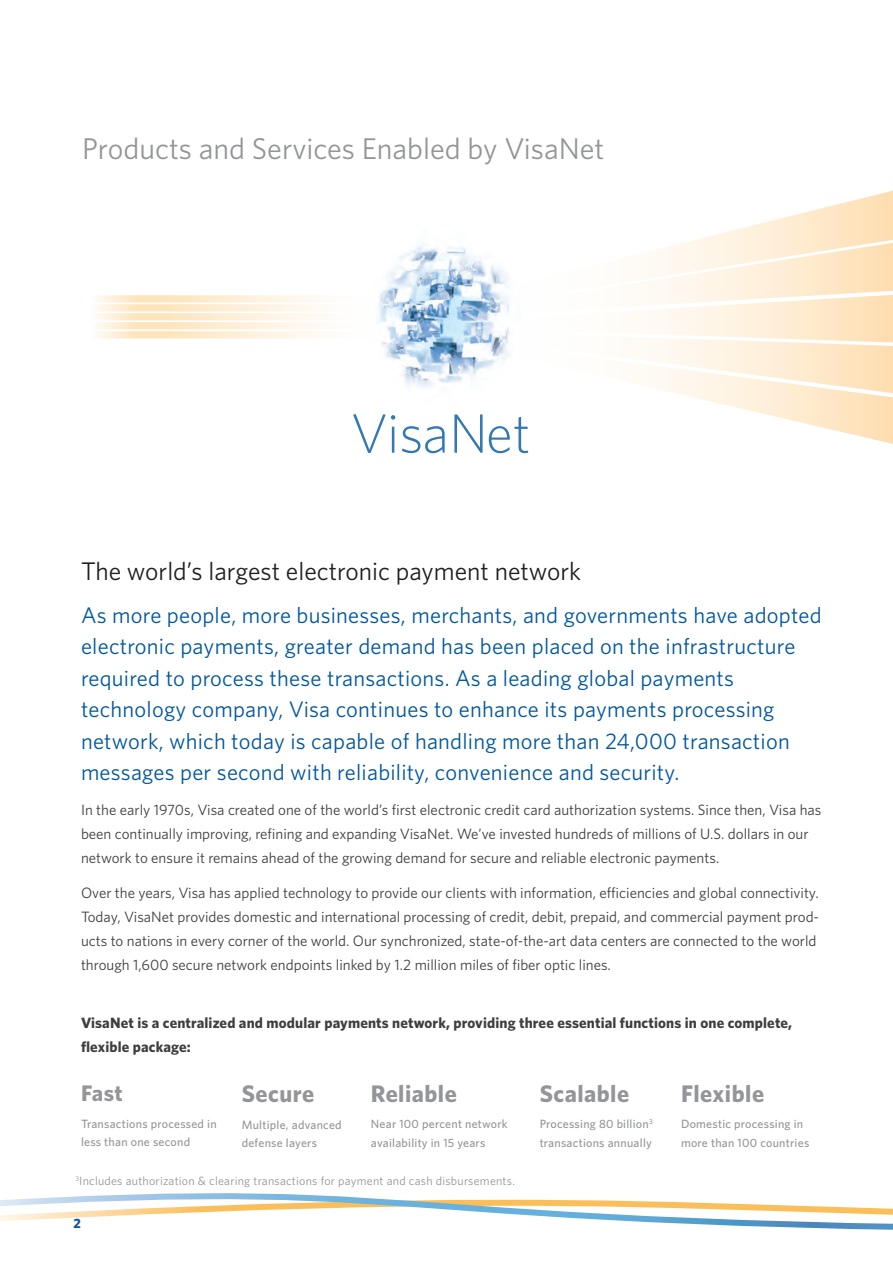
<style>
.page{position:relative;width:893px;height:1263px;background:#fff}
.page>*{position:absolute;margin:0;border:0;box-sizing:border-box;transform-origin:0 0}
.t1{font:30px "Whitney";color:#939598}
.t2{font:25.5px "Whitney";color:#231f20}
.t3{font:700 24px "Whitney";letter-spacing:.02em;color:#939598}
.t4{font:22.5px/31.5px "Whitney";letter-spacing:.01em;color:#01579f}
.t5{font:700 22.5px "Whitney";color:#939598}
.t6{font:15px/24px "Whitney";color:#3e3e3f}
.t7{font:700 15px/24px "Whitney";letter-spacing:.01em;color:#3e3e3f}
.t8{font:700 13.5px "Whitney";color:#01579f}
.t9{font:500 12px/19.2px "Whitney";letter-spacing:.02em;color:#939598}
.t10{font:12px "Whitney";letter-spacing:.02em;color:#939598}
</style>
<div class="page">
<svg style="left:0;top:1193px;width:893px;height:37px"></svg>
<div style="left:84px;top:295px;width:308px;height:8px;border:4px solid #fff"></div>
<div style="left:84px;top:304px;width:308px;height:7px;border:4px solid #fff"></div>
<div style="left:84px;top:313px;width:308px;height:7px;border:4px solid #fff"></div>
<div style="left:84px;top:322px;width:308px;height:7px;border:4px solid #fff"></div>
<div style="left:84px;top:331px;width:308px;height:7px;border:4px solid #fff"></div>
<div style="left:165px;top:97px;width:291px;height:386px;background:#fff"></div>
<svg style="left:353px;top:243px;width:540px;height:210px"></svg>
<img style="left:369px;top:243px;width:152px;height:161px">
<h2 class="t1" style="left:82px;top:131px;width:524px">Products and Services Enabled by VisaNet</h2>
<h3 class="t2" style="left:81px;top:556px;width:502px">The world’s largest electronic payment network</h3>
<p class="t4" style="left:81px;top:598px;width:742px">As more people, more businesses, merchants, and governments have adopted electronic payments, greater demand has been placed on the infrastructure required to process these transactions. As a leading global payments technology company, Visa continues to enhance its payments processing network, which today is capable of handling more than 24,000 transaction messages per second with reliability, convenience and security.</p>
<p class="t6" style="left:81px;top:797px;width:742px">In the early 1970s, Visa created one of the world’s frst electronic credit card authorization systems. Since then, Visa has been continually improving, refning and expanding VisaNet. We’ve invested hundreds of millions of u.S. dollars in our network to ensure it remains ahead of the growing demand for secure and reliable electronic payments.</p>
<p class="t6" style="left:81px;top:880px;width:740px">over the years, Visa has applied technology to provide our clients with information, effciencies and global connectivity.<br>Today, VisaNet provides domestic and international processing of credit, debit, prepaid, and commercial payment prod&shy;ucts to nations in every corner of the world. our synchronized, state-of-the-art data centers are connected to the world through 1,600 secure network endpoints linked by 1.2 million miles of fber optic lines.</p>
<p class="t7" style="left:81px;top:1011px;width:713px">VisaNet is a centralized and modular payments network, providing three essential functions in one complete, fexible package:</p>
<p class="t5" style="left:81px;top:1080px;width:43px">Fast</p>
<p class="t3" style="left:242px;top:1079px;width:74px">Secure</p>
<p class="t3" style="left:371px;top:1079px;width:87px">Reliable</p>
<p class="t3" style="left:540px;top:1079px;width:91px">Scalable</p>
<p class="t3" style="left:681px;top:1079px;width:85px">Flexible</p>
<p class="t9" style="left:81px;top:1115px;width:137px;line-height:18px">Transactions processed in less than one second</p>
<p class="t9" style="left:242px;top:1116px;width:102px;line-height:18px">Multiple, advanced defense layers</p>
<p class="t9" style="left:371px;top:1113px;width:138px">Near 100 percent network availability in 15 years</p>
<p class="t9" style="left:540px;top:1113px;width:114px">Processing 80 billion<sup>3 </sup>transactions annually</p>
<p class="t9" style="left:681px;top:1113px;width:130px">Domestic processing in more than 100 countries</p>
<p class="t10" style="left:75px;top:1174px;width:441px"><sup>3</sup>Includes authorization &amp; clearing transactions for payment and cash disbursements.</p>
<p class="t8" style="left:74px;top:1215px;width:9px">2</p>
</div>
